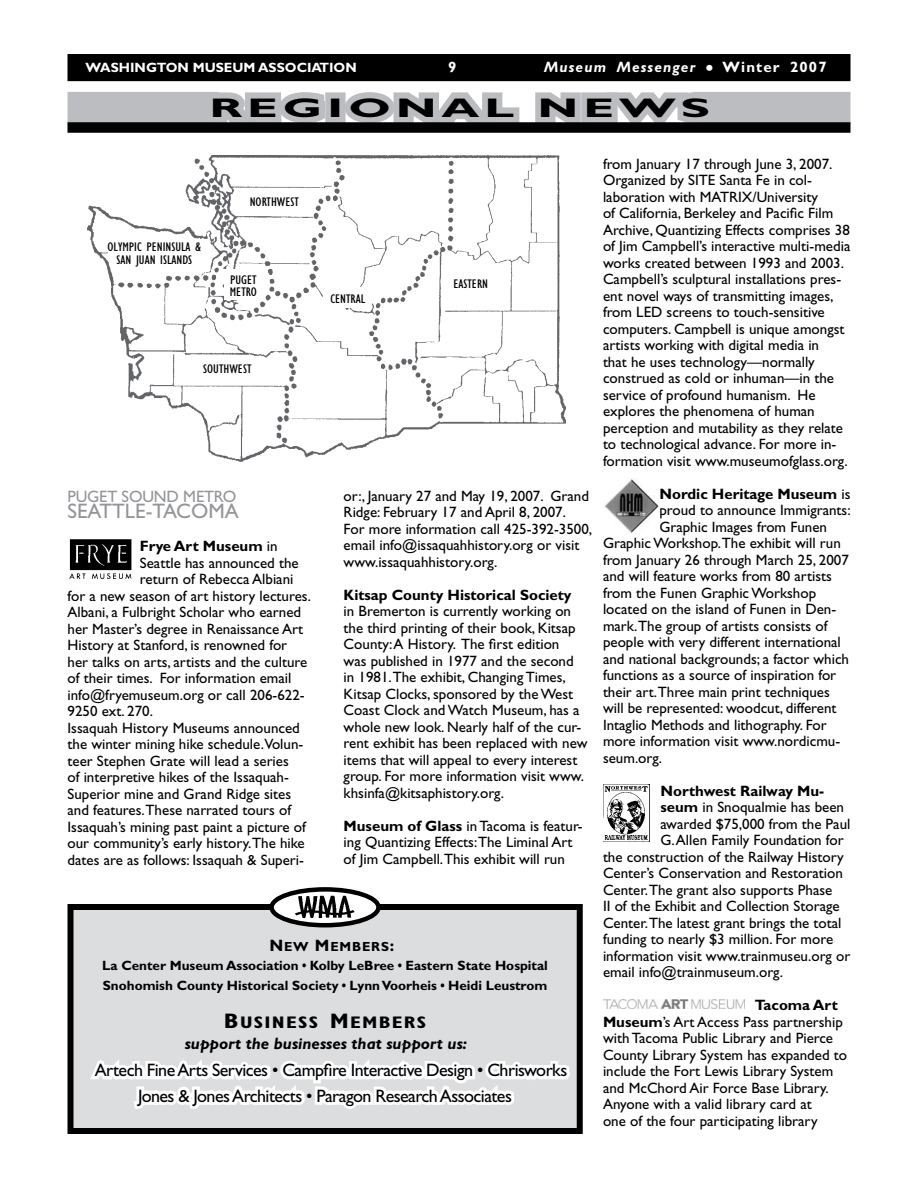
<style>
.page{position:relative;width:918px;height:1188px;background:#fff}
.page>*{position:absolute;margin:0;border:0;box-sizing:border-box;transform-origin:0 0}
.t1{font:700 27px "Gill Sans";color:#000;scale:1.8 1}
.t2{font:21px "Gill Sans";color:#939598}
.t3{font:18px/25.5px "Gill Sans";letter-spacing:-.03em;color:#000}
.t4{font:16.8px "Gill Sans Bold Condensed SC800";letter-spacing:.06em;color:#000;scale:1.25 1}
.t5{font:italic 700 16.5px "Gill Sans";color:#000}
.t6{font:16.5px "Gill Sans";letter-spacing:-.01em;color:#939598}
.t7{font:15px/16.5px "Gill Sans";color:#000}
.t8{font:700 15px "Gill Sans";color:#000}
.t9{font:italic 700 15px "Gill Sans";letter-spacing:.075em;color:#fff}
.t10{font:700 15px "Gill Sans";color:#fff}
.t11{font:700 13.5px/19.5px "Gill Sans";color:#000}
.t12{font:700 13.5px "Gill Sans";color:#fff}
.t13{font:13.2px "Gill Sans Bold SC800";letter-spacing:.06em;color:#000}
.t14{font:condensed 12.9px/12.9px "Gill Sans";color:#000;text-align:center;scale:1.1 1}
.s1{font-style:normal;font-size:21px}
.s2{font-style:normal}
.s3{font-weight:400}
.s4{font-weight:700}
.s5{font-size:16.5px}
.s6{font-size:21px}
</style>
<div class="page">
<div style="left:68px;top:55px;width:782px;height:25px;background:#000"></div>
<div style="left:68px;top:54px;width:782px;height:27px;border:2px solid #000"></div>
<div style="left:694px;top:92px;width:156px;height:33px;background:#bcbdc0"></div>
<div style="left:68px;top:92px;width:151px;height:33px;background:#bcbdc0"></div>
<svg style="left:219px;top:92px;width:106px;height:30px;background:#c0c1c4"></svg>
<div style="left:325px;top:92px;width:21px;height:31px;border:12px solid #bcbdc0"></div>
<svg style="left:339px;top:92px;width:355px;height:30px;background:#c7c8ca"></svg>
<img style="left:88px;top:155px;width:478px;height:306px">
<div style="left:108px;top:239px;width:100px;height:20px;background:#fff"></div>
<div style="left:224px;top:269px;width:40px;height:31px;background:#fff"></div>
<div style="left:324px;top:287px;width:48px;height:21px;background:#fff"></div>
<img style="left:69px;top:539px;width:63px;height:40px">
<div style="left:68px;top:122px;width:782px;height:11px;background:#000"></div>
<img style="left:603px;top:999px;width:142px;height:10px">
<img style="left:603px;top:785px;width:47px;height:56px">
<img style="left:604px;top:479px;width:55px;height:55px">
<div style="left:70px;top:907px;width:510px;height:224px;background:#dcddde"></div>
<div style="left:68px;top:904px;width:515px;height:230px;border:6px solid #000"></div>
<svg style="left:272px;top:889px;width:106px;height:36px"></svg>
<div style="left:269px;top:887px;width:112px;height:40px;border:4px solid #000;border-radius:50%"></div>
<img style="left:296px;top:896px;width:58px;height:23px">
<svg style="left:90px;top:1059px;width:480px;height:50px"></svg>
<p class="t12" style="left:86px;top:59px;width:273px">WASHINGTON MUSEUM ASSOCIATION</p>
<p class="t10" style="left:448px;top:58px;width:10px">9</p>
<p class="t9" style="left:544px;top:58px;width:284px">Museum Messenger <span class="s1">•</span> <span class="s2">Winter 2007</span></p>
<h1 class="t1" style="left:209px;top:92px;width:23px">Regiona</h1>
<h1 class="t1" style="left:484px;top:92px;width:127px">l NEWS</h1>
<p class="t14" style="left:108px;top:241px;width:87px">OLYMPIC PENINSULA &amp;<br>SAN JUAN ISLANDS</p>
<p class="t14" style="left:250px;top:196px;width:46px">NORTHWEST</p>
<p class="t14" style="left:230px;top:275px;width:26px;line-height:11.4px;text-align:left">PUGET<br>METRO</p>
<p class="t14" style="left:203px;top:363px;width:45px">SOUTHWEST</p>
<p class="t14" style="left:330px;top:292px;width:33px">CENTRAL</p>
<p class="t14" style="left:453px;top:277px;width:33px">EASTERN</p>
<p class="t6" style="left:68px;top:487px;width:20px">Puge</p>
<p class="t6" style="left:107px;top:487px;width:35px">t Sound</p>
<p class="t6" style="left:183px;top:487px;width:42px">Metro</p>
<h2 class="t2" style="left:67px;top:499px;width:22px">Seattle</h2>
<h2 class="t2" style="left:146px;top:499px;width:34px">-Tacoma</h2>
<p class="t8" style="left:140px;top:537px;width:139px">Frye Art Museum <span class="s3">in</span></p>
<p class="t7" style="left:140px;top:555px;width:160px">Seattle has announced the</p>
<p class="t7" style="left:140px;top:571px;width:155px">return of Rebecca Albiani</p>
<p class="t7" style="left:68px;top:588px;width:245px">for a new season of art history lectures.</p>
<p class="t7" style="left:68px;top:604px;width:235px">Albani, a Fulbright Scholar who earned</p>
<p class="t7" style="left:68px;top:621px;width:237px">her Master’s degree in Renaissance Art</p>
<p class="t7" style="left:68px;top:637px;width:221px">History at Stanford, is renowned for</p>
<p class="t7" style="left:68px;top:654px;width:241px">her talks on arts, artists and the culture</p>
<p class="t7" style="left:68px;top:670px;width:225px">of their times. For information email</p>
<p class="t7" style="left:68px;top:687px;width:239px">info@fryemuseum.org or call 206-622-</p>
<p class="t7" style="left:68px;top:703px;width:87px">9250 ext. 270.</p>
<p class="t7" style="left:68px;top:720px;width:234px">Issaquah History Museums announced</p>
<p class="t7" style="left:68px;top:736px;width:237px">the winter mining hike schedule.Volun-</p>
<p class="t7" style="left:68px;top:753px;width:223px">teer Stephen Grate will lead a series</p>
<p class="t7" style="left:68px;top:769px;width:223px">of interpretive hikes of the Issaquah-</p>
<p class="t7" style="left:68px;top:786px;width:225px">Superior mine and Grand Ridge sites</p>
<p class="t7" style="left:68px;top:802px;width:225px">and features.These narrated tours of</p>
<p class="t7" style="left:68px;top:819px;width:240px">Issaquah’s mining past paint a picture of</p>
<p class="t7" style="left:68px;top:835px;width:239px">our community’s early history.The hike</p>
<p class="t7" style="left:68px;top:852px;width:238px">dates are as follows: Issaquah &amp; Superi-</p>
<p class="t7" style="left:344px;top:488px;width:250px">or:, January 27 and May 19, 2007. Grand Ridge: February 17 and April 8, 2007.<br>For more information call 425-392-3500, email info@issaquahhistory.org or visit www.issaquahhistory.org.</p>
<p class="t8" style="left:344px;top:586px;width:229px">Kitsap County Historical Society</p>
<p class="t7" style="left:344px;top:603px;width:245px">in Bremerton is currently working on the third printing of their book, Kitsap County: A History. The first edition<br>was published in 1977 and the second in 1981.The exhibit, Changing Times, Kitsap Clocks, sponsored by the West Coast Clock and Watch Museum, has a whole new look. Nearly half of the cur&shy;rent exhibit has been replaced with new items that will appeal to every interest group. For more information visit www. khsinfa@kitsaphistory.org.</p>
<p class="t7" style="left:344px;top:818px;width:240px"><span class="s4">Museum of Glass</span> in Tacoma is featur&shy;ing Quantizing Effects:The Liminal Art of Jim Campbell.This exhibit will run</p>
<p class="t13" style="left:269px;top:938px;width:127px"><span class="s5">N</span> EW <span class="s5">M</span> EMBERS<span class="s5">:</span></p>
<p class="t11" style="left:102px;top:956px;width:447px">La Center Museum Association • Kolby LeBree • Eastern State Hospital<br>Snohomish County Historical Society • Lynn Voorheis • Heidi Leustrom</p>
<p class="t4" style="left:224px;top:1013px;width:163px"><span class="s6">B</span>USINESS <span class="s6">M</span>EMBERS</p>
<p class="t5" style="left:185px;top:1034px;width:284px">support the businesses that support us:</p>
<p class="t3" style="left:138px;top:1058px;width:431px;text-indent:-43px">Artech Fine Arts Services • Campfire Interactive Design • Chrisworks<br>Jones &amp; Jones Architects • Paragon Research Associates</p>
<p class="t7" style="left:603px;top:156px;width:249px">from January 17 through June 3, 2007.<br>Organized by SITE Santa Fe in col&shy;laboration with MATRIX/University<br>of California, Berkeley and Pacific Film Archive, Quantizing Effects comprises 38 of Jim Campbell’s interactive multi-media works created between 1993 and 2003.<br>Campbell’s sculptural installations pres&shy;ent novel ways of transmitting images, from LED screens to touch-sensitive computers. Campbell is unique amongst artists working with digital media in<br>that he uses technology—normally construed as cold or inhuman—in the service of profound humanism. He explores the phenomena of human perception and mutability as they relate to technological advance. For more in&shy;formation visit www.museumofglass.org.</p>
<p class="t8" style="left:659px;top:485px;width:193px">Nordic Heritage Museum <span class="s3">is</span></p>
<p class="t7" style="left:659px;top:502px;width:193px">proud to announce Immigrants:</p>
<p class="t7" style="left:659px;top:519px;width:169px">Graphic Images from Funen</p>
<p class="t7" style="left:603px;top:535px;width:239px">Graphic Workshop.The exhibit will run</p>
<p class="t7" style="left:603px;top:552px;width:247px">from January 26 through March 25, 2007</p>
<p class="t7" style="left:603px;top:568px;width:231px">and will feature works from 80 artists</p>
<p class="t7" style="left:603px;top:585px;width:215px">from the Funen Graphic Workshop</p>
<p class="t7" style="left:603px;top:601px;width:235px">located on the island of Funen in Den-</p>
<p class="t7" style="left:603px;top:618px;width:226px">mark.The group of artists consists of</p>
<p class="t7" style="left:603px;top:634px;width:239px">people with very different international</p>
<p class="t7" style="left:603px;top:651px;width:248px">and national backgrounds; a factor which</p>
<p class="t7" style="left:603px;top:667px;width:235px">functions as a source of inspiration for</p>
<p class="t7" style="left:603px;top:684px;width:228px">their art.Three main print techniques</p>
<p class="t7" style="left:603px;top:700px;width:235px">will be represented: woodcut, different</p>
<p class="t7" style="left:603px;top:717px;width:225px">Intaglio Methods and lithography. For</p>
<p class="t7" style="left:603px;top:733px;width:239px">more information visit www.nordicmu-</p>
<p class="t7" style="left:603px;top:750px;width:61px">seum.org.</p>
<p class="t8" style="left:660px;top:782px;width:165px">Northwest Railway Mu-</p>
<p class="t7" style="left:660px;top:799px;width:185px"><span class="s4">seum</span> in Snoqualmie has been</p>
<p class="t7" style="left:660px;top:816px;width:192px">awarded $75,000 from the Paul</p>
<p class="t7" style="left:660px;top:832px;width:185px">G. Allen Family Foundation for</p>
<p class="t7" style="left:603px;top:849px;width:242px">the construction of the Railway History</p>
<p class="t7" style="left:603px;top:865px;width:241px">Center’s Conservation and Restoration</p>
<p class="t7" style="left:603px;top:882px;width:231px">Center.The grant also supports Phase</p>
<p class="t7" style="left:603px;top:898px;width:238px">II of the Exhibit and Collection Storage</p>
<p class="t7" style="left:603px;top:915px;width:240px">Center.The latest grant brings the total</p>
<p class="t7" style="left:603px;top:931px;width:232px">funding to nearly $3 million. For more</p>
<p class="t7" style="left:603px;top:948px;width:249px">information visit www.trainmuseu.org or</p>
<p class="t7" style="left:603px;top:964px;width:181px">email info@trainmuseum.org.</p>
<p class="t7" style="left:603px;top:997px;width:246px;text-indent:152px"><span class="s4">Tacoma Art Museum</span>’s Art Access Pass partnership with Tacoma Public Library and Pierce County Library System has expanded to include the Fort Lewis Library System and McChord Air Force Base Library.<br>Anyone with a valid library card at<br>one of the four participating library</p>
</div>
